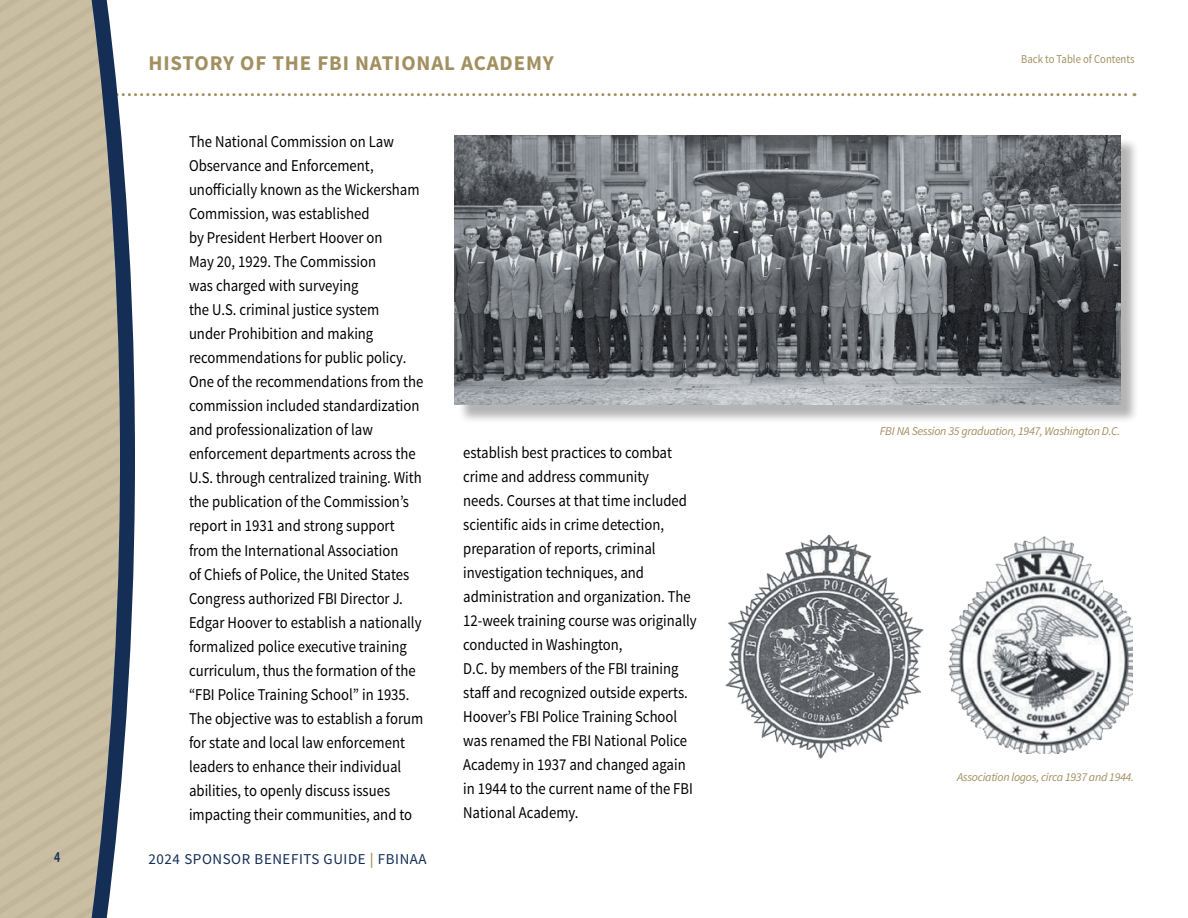
<style>
.page{position:relative;width:1188px;height:918px;background:#fff}
.page>*{position:absolute;margin:0;border:0;box-sizing:border-box;transform-origin:0 0}
.t1{font:700 21px "Source Sans Pro";letter-spacing:.04em;color:#a39061}
.t2{font:16.5px/24px "Source Sans Pro";color:#000;scale:.89 1}
.t3{font:15px "Source Sans Pro";letter-spacing:.04em;color:#152e55}
.t4{font:600 condensed 15px "Myriad Pro";color:#152e55}
.t5{font:italic 12px "Source Sans Variable";letter-spacing:-.025em;color:#a39061}
.t6{font:12px "Source Sans Pro";color:#a39061;scale:.89 1}
.s1{font-weight:600;color:#a39061}
</style>
<div class="page">
<svg style="left:143px;top:93px;width:992px;height:3px"></svg>
<svg style="left:0;top:0;width:143px;height:918px"></svg>
<div style="left:457px;top:137px;width:682px;height:287px;background:#000;opacity:.3"></div>
<img style="left:455px;top:135px;width:665px;height:270px">
<img style="left:725px;top:534px;width:199px;height:225px">
<img style="left:948px;top:536px;width:184px;height:218px">
<p class="t1" style="left:148px;top:49px;width:180px">HISTORY OF TH E FBI</p>
<p class="t6" style="left:1021px;top:52px;width:129px">Back to Table of Contents</p>
<p class="t1" style="left:355px;top:49px;width:200px">NAT IONAL ACADEMY</p>
<p class="t2" style="left:189px;top:130px;width:265px">The National Commission on Law Observance and Enforcement, unofficially known as the Wickersham Commission, was established<br>by President Herbert Hoover on<br>May 20, 1929. The Commission<br>was charged with surveying<br>the U.S. criminal justice system<br>under Prohibition and making recommendations for public policy.<br>One of the recommendations from the commission included standardization and professionalization of law enforcement departments across the U.S. through centralized training. With the publication of the Commission’s report in 1931 and strong support from the International Association<br>of Chiefs of Police, the United States Congress authorized FBI Director J.<br>Edgar Hoover to establish a nationally formalized police executive training curriculum, thus the formation of the “FBI Police Training School” in 1935.<br>The objective was to establish a forum for state and local law enforcement leaders to enhance their individual abilities, to openly discuss issues impacting their communities, and to</p>
<p class="t4" style="left:54px;top:849px;width:8px">4</p>
<p class="t3" style="left:148px;top:850px;width:280px">2024 SPONSOR BENEFITS GUIDE <span class="s1">|</span> FBINAA</p>
<p class="t2" style="left:463px;top:441px;width:264px">establish best practices to combat crime and address community<br>needs. Courses at that time included scientific aids in crime detection, preparation of reports, criminal investigation techniques, and administration and organization. The 12-week training course was originally conducted in Washington,<br>D.C. by members of the FBI training staff and recognized outside experts.<br>Hoover’s FBI Police Training School was renamed the FBI National Police Academy in 1937 and changed again in 1944 to the current name of the FBI National Academy.</p>
<p class="t5" style="left:880px;top:424px;width:242px">FBI NA Session 35 graduation, 1947, Washington D.C.</p>
<p class="t5" style="left:957px;top:769px;width:178px">Association logos, circa 1937 and 1944.</p>
</div>
